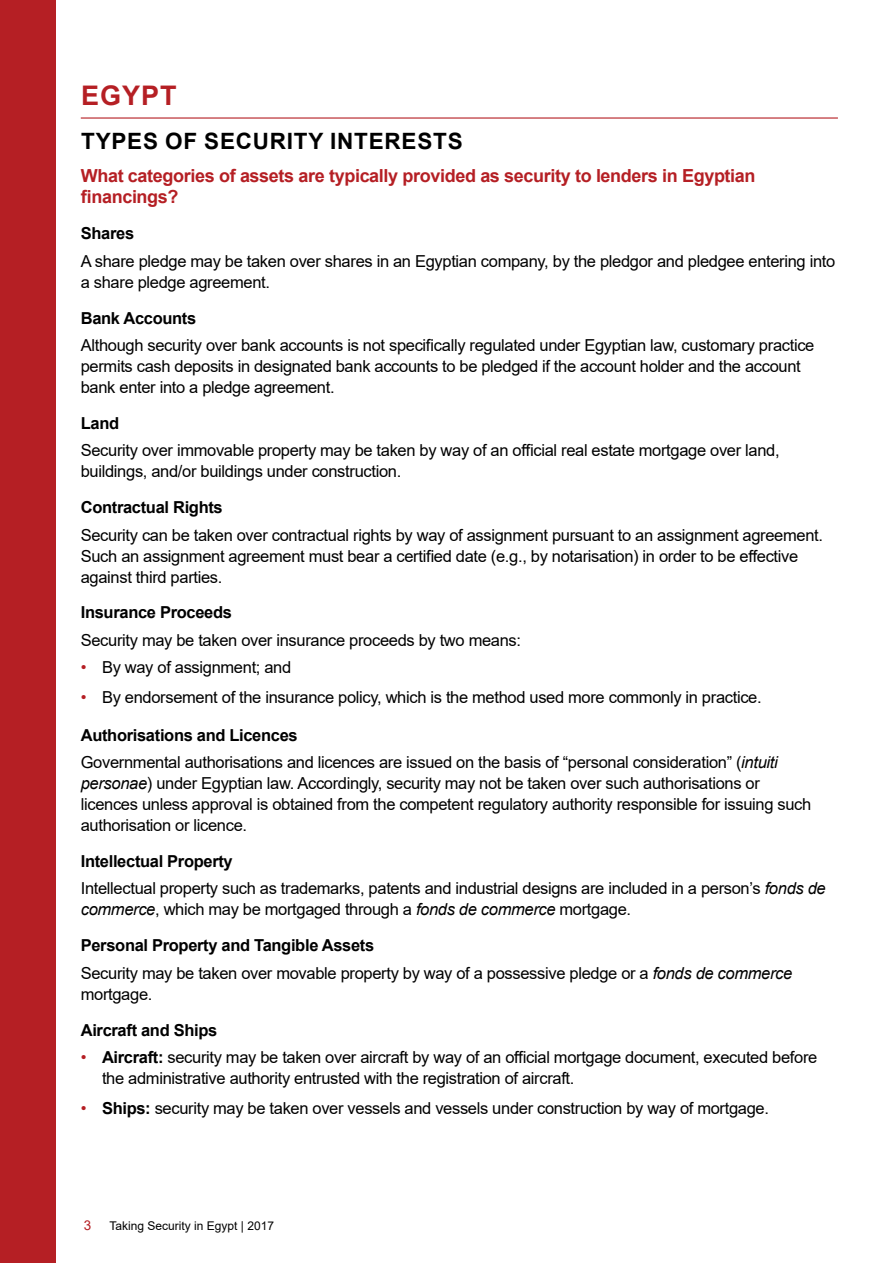
<style>
.page{position:relative;width:893px;height:1263px;background:#fff}
.page>*{position:absolute;margin:0;border:0;box-sizing:border-box;transform-origin:0 0}
.t1{font:700 27px "Arial";letter-spacing:.035em;color:#b51f24}
.t2{font:700 22.5px "Arial";letter-spacing:.035em;color:#000}
.t3{font:700 18px/21px "Arial";letter-spacing:-.02em;color:#b51f24}
.t4{font:16.5px/21px "Arial";letter-spacing:-.02em;color:#000}
.t5{font:700 16.5px "Arial";letter-spacing:-.02em;color:#000}
.t6{font:13.5px "Arial";color:#b51f24}
.t7{font:12px "Arial";color:#000}
.s1{color:#b51f24}
.s2{font-weight:700}
.s3{font-style:italic}
</style>
<div class="page">
<div style="left:0;top:0;width:56px;height:1263px;background:#b51f24"></div>
<hr style="left:81px;top:117px;width:757px;height:2px;background:#b51f24">
<h1 class="t1" style="left:81px;top:76px;width:97px">EGYPT</h1>
<h2 class="t2" style="left:81px;top:125px;width:383px">TYPES OF SECURITY INTERESTS</h2>
<p class="t3" style="left:81px;top:166px;width:676px">What categories of assets are typically provided as security to lenders in Egyptian financings?</p>
<p class="t5" style="left:81px;top:222px;width:55px">Shares</p>
<p class="t4" style="left:81px;top:250px;width:756px">A share pledge may be taken over shares in an Egyptian company, by the pledgor and pledgee entering into a share pledge agreement.</p>
<p class="t5" style="left:81px;top:306px;width:117px">Bank Accounts</p>
<p class="t4" style="left:81px;top:335px;width:735px">Although security over bank accounts is not specifically regulated under Egyptian law, customary practice permits cash deposits in designated bank accounts to be pledged if the account holder and the account bank enter into a pledge agreement.</p>
<p class="t5" style="left:81px;top:411px;width:40px">Land</p>
<p class="t4" style="left:81px;top:440px;width:700px">Security over immovable property may be taken by way of an official real estate mortgage over land, buildings, and/or buildings under construction.</p>
<p class="t5" style="left:81px;top:496px;width:143px">Contractual Rights</p>
<p class="t4" style="left:81px;top:524px;width:744px">Security can be taken over contractual rights by way of assignment pursuant to an assignment agreement.<br>Such an assignment agreement must bear a certified date (e.g., by notarisation) in order to be effective against third parties.</p>
<p class="t5" style="left:81px;top:601px;width:153px">Insurance Proceeds</p>
<p class="t4" style="left:81px;top:629px;width:442px">Security may be taken over insurance proceeds by two means:</p>
<p class="t4" style="left:81px;top:657px;width:212px"><span class="s1">•</span> By way of assignment; and</p>
<p class="t4" style="left:81px;top:686px;width:682px"><span class="s1">•</span> By endorsement of the insurance policy, which is the method used more commonly in practice.</p>
<p class="t4" style="left:81px;top:721px;width:698px;line-height:27.3px"><span class="s2">Authorisations and Licences<br></span>Governmental authorisations and licences are issued on the basis of “personal consideration” (<span class="s3">intuiti</span></p>
<p class="t4" style="left:81px;top:773px;width:732px"><span class="s3">personae</span>) under Egyptian law. Accordingly, security may not be taken over such authorisations or licences unless approval is obtained from the competent regulatory authority responsible for issuing such authorisation or licence.</p>
<p class="t4" style="left:81px;top:847px;width:746px;line-height:27.3px"><span class="s2">Intellectual Property<br></span>Intellectual property such as trademarks, patents and industrial designs are included in a person’s <span class="s3">fonds de</span></p>
<p class="t4" style="left:81px;top:892px;width:552px;line-height:35.8px"><span class="s3">commerce</span>, which may be mortgaged through a <span class="s3">fonds de commerce</span> mortgage.<br><span class="s2">Personal Property and Tangible Assets</span></p>
<p class="t4" style="left:81px;top:962px;width:713px">Security may be taken over movable property by way of a possessive pledge or a <span class="s3">fonds de commerce </span>mortgage.</p>
<p class="t5" style="left:81px;top:1018px;width:138px">Aircraft and Ships</p>
<p class="t4" style="left:102px;top:1046px;width:717px;text-indent:-21px"><span class="s1">•</span> <span class="s2">Aircraft:</span> security may be taken over aircraft by way of an official mortgage document, executed before the administrative authority entrusted with the registration of aircraft.</p>
<p class="t4" style="left:81px;top:1097px;width:690px"><span class="s1">•</span> <span class="s2">Ships:</span> security may be taken over vessels and vessels under construction by way of mortgage.</p>
<p class="t6" style="left:84px;top:1216px;width:9px">3</p>
<p class="t7" style="left:110px;top:1217px;width:166px">Taking Security in Egypt | 2017</p>
</div>
